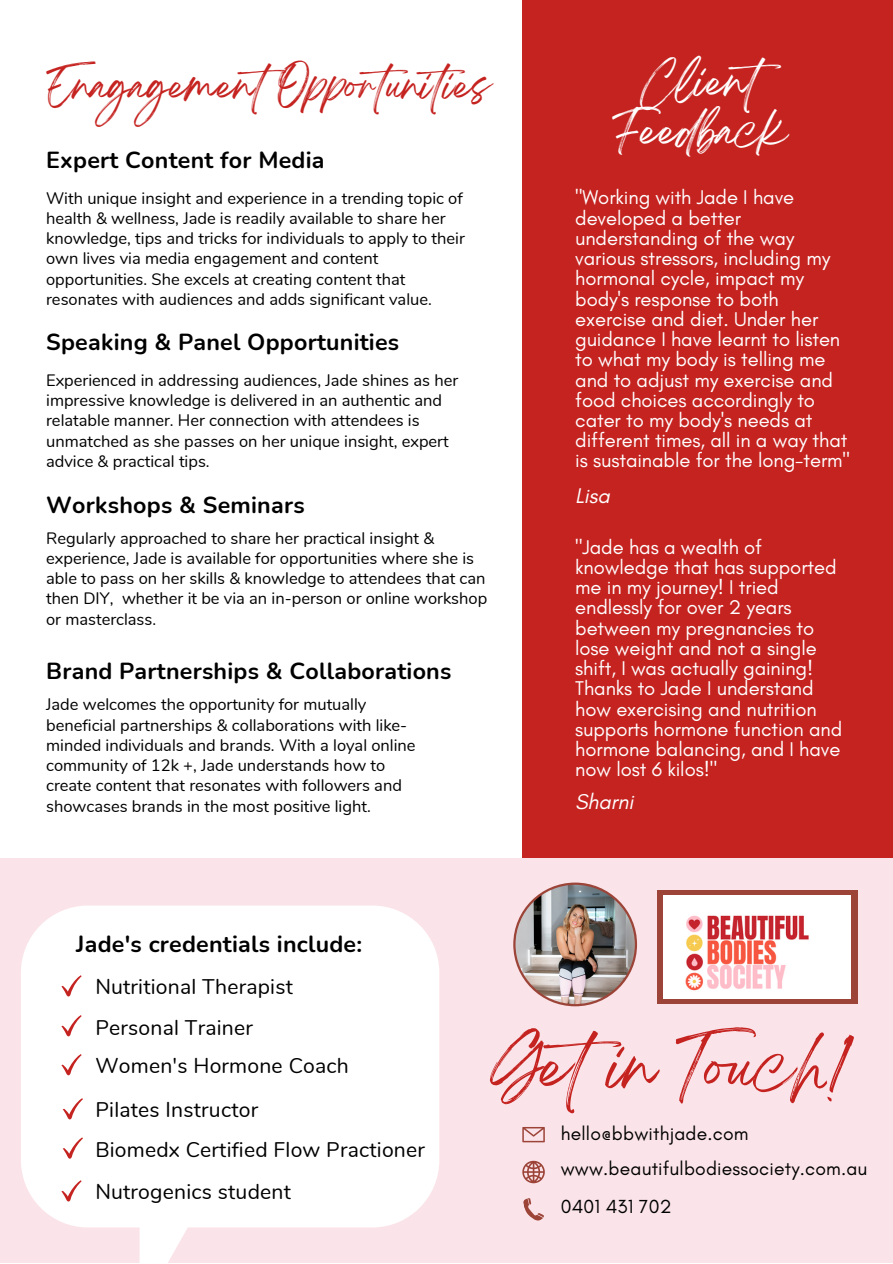
<style>
.page{position:relative;width:893px;height:1264px;background:#fff}
.page>*{position:absolute;margin:0;border:0;box-sizing:border-box;transform-origin:0 0}
.t1{font:55.65px "Breathing";letter-spacing:-.02em;color:#c52320}
.t2{font:37.5px/48.3px "Breathing";letter-spacing:-.015em;color:#fff;text-align:right}
.t3{font:34.5px "Breathing";letter-spacing:-.015em;color:#c52320}
.t4{font:700 23.25px "Nunito";letter-spacing:.01em;color:#000}
.t5{font:italic 21.75px "Glacial Indifference";letter-spacing:-.005em;color:#fff}
.t6{font:21.15px/41.2px "Nunito";letter-spacing:.01em;color:#000}
.t7{font:20.25px/20.2px "Glacial Indifference";letter-spacing:-.005em;color:#fff}
.t8{font:19.35px/35.4px "Glacial Indifference";letter-spacing:.01em;color:#000}
.t9{font:16.5px/20.2px "Nunito";color:#000}
</style>
<div class="page">
<div style="left:522px;top:0;width:370px;height:870px;background:#c52320"></div>
<div style="left:0;top:858px;width:892px;height:404px;background:#fbe4e9"></div>
<img style="left:513px;top:882px;width:124px;height:124px">
<svg style="left:522px;top:1160px;width:22px;height:23px"></svg>
<svg style="left:522px;top:1127px;width:22px;height:15px"></svg>
<svg style="left:523px;top:1198px;width:21px;height:23px"></svg>
<div style="left:657px;top:890px;width:200px;height:113px;background:#9d4438"></div>
<img style="left:663px;top:895px;width:187px;height:103px">
<svg style="left:21px;top:905px;width:418px;height:357px;background:#fefbfc"></svg>
<svg style="left:61px;top:975px;width:21px;height:21px"></svg>
<svg style="left:61px;top:1015px;width:21px;height:21px"></svg>
<svg style="left:61px;top:1054px;width:21px;height:21px"></svg>
<svg style="left:63px;top:1098px;width:20px;height:21px"></svg>
<svg style="left:63px;top:1137px;width:20px;height:21px"></svg>
<svg style="left:61px;top:1180px;width:21px;height:21px"></svg>
<h3 class="t3" style="left:46px;top:75px;width:446px">EnagagementOpportunities</h3>
<h3 class="t4" style="left:46px;top:144px;width:280px">Expert Content for Media</h3>
<p class="t9" style="left:46px;top:188px;width:420px">With unique insight and experience in a trending topic of health &amp; wellness, Jade is readily available to share her knowledge, tips and tricks for individuals to apply to their own lives via media engagement and content opportunities. She excels at creating content that resonates with audiences and adds significant value.</p>
<h3 class="t4" style="left:46px;top:327px;width:354px">Speaking &amp; Panel Opportunities</h3>
<p class="t9" style="left:46px;top:370px;width:413px">Experienced in addressing audiences, Jade shines as her impressive knowledge is delivered in an authentic and relatable manner. Her connection with attendees is unmatched as she passes on her unique insight, expert advice &amp; practical tips.</p>
<h3 class="t4" style="left:46px;top:489px;width:260px">Workshops &amp; Seminars</h3>
<p class="t9" style="left:46px;top:528px;width:442px">Regularly approached to share her practical insight &amp; experience, Jade is available for opportunities where she is able to pass on her skills &amp; knowledge to attendees that can then DIY, whether it be via an in-person or online workshop or masterclass.</p>
<h3 class="t4" style="left:46px;top:656px;width:407px">Brand Partnerships &amp; Collaborations</h3>
<p class="t9" style="left:46px;top:694px;width:371px">Jade welcomes the opportunity for mutually beneficial partnerships &amp; collaborations with like&shy;minded individuals and brands. With a loyal online community of 12k +, Jade understands how to create content that resonates with followers and showcases brands in the most positive light.</p>
<h3 class="t4" style="left:76px;top:928px;width:287px">Jade's credentials include:</h3>
<h2 class="t2" style="left:612px;top:68px;width:188px">Client<br>Feedback</h2>
<p class="t7" style="left:575px;top:187px;width:276px">"Working with Jade I have developed a better understanding of the way various stressors, including my hormonal cycle, impact my body's response to both exercise and diet. Under her guidance I have learnt to listen to what my body is telling me and to adjust my exercise and food choices accordingly to cater to my body's needs at different times, all in a way that is sustainable for the long-term"</p>
<h3 class="t5" style="left:575px;top:482px;width:36px">Lisa</h3>
<p class="t7" style="left:575px;top:536px;width:268px">"Jade has a wealth of knowledge that has supported me in my journey! I tried endlessly for over 2 years between my pregnancies to lose weight and not a single shift, I was actually gaining!<br>Thanks to Jade I understand how exercising and nutrition supports hormone function and hormone balancing, and I have now lost 6 kilos!"</p>
<h3 class="t5" style="left:575px;top:788px;width:60px">Sharni</h3>
<p class="t6" style="left:95px;top:966px;width:199px">Nutritional Therapist<br>Personal Trainer</p>
<p class="t6" style="left:95px;top:1043px;width:255px;line-height:44.1px">Women's Hormone Coach<br>Pilates Instructor</p>
<p class="t6" style="left:95px;top:1128px;width:331px;line-height:42.2px">Biomedx Certified Flow Practioner<br>Nutrogenics student</p>
<h1 class="t1" style="left:491px;top:1049px;width:359px">Getin Touch!</h1>
<p class="t8" style="left:560px;top:1115px;width:308px">hello@bbwithjade.com www.beautifulbodiessociety.com.au</p>
<p class="t8" style="left:560px;top:1188px;width:112px">0401 431 702</p>
</div>
